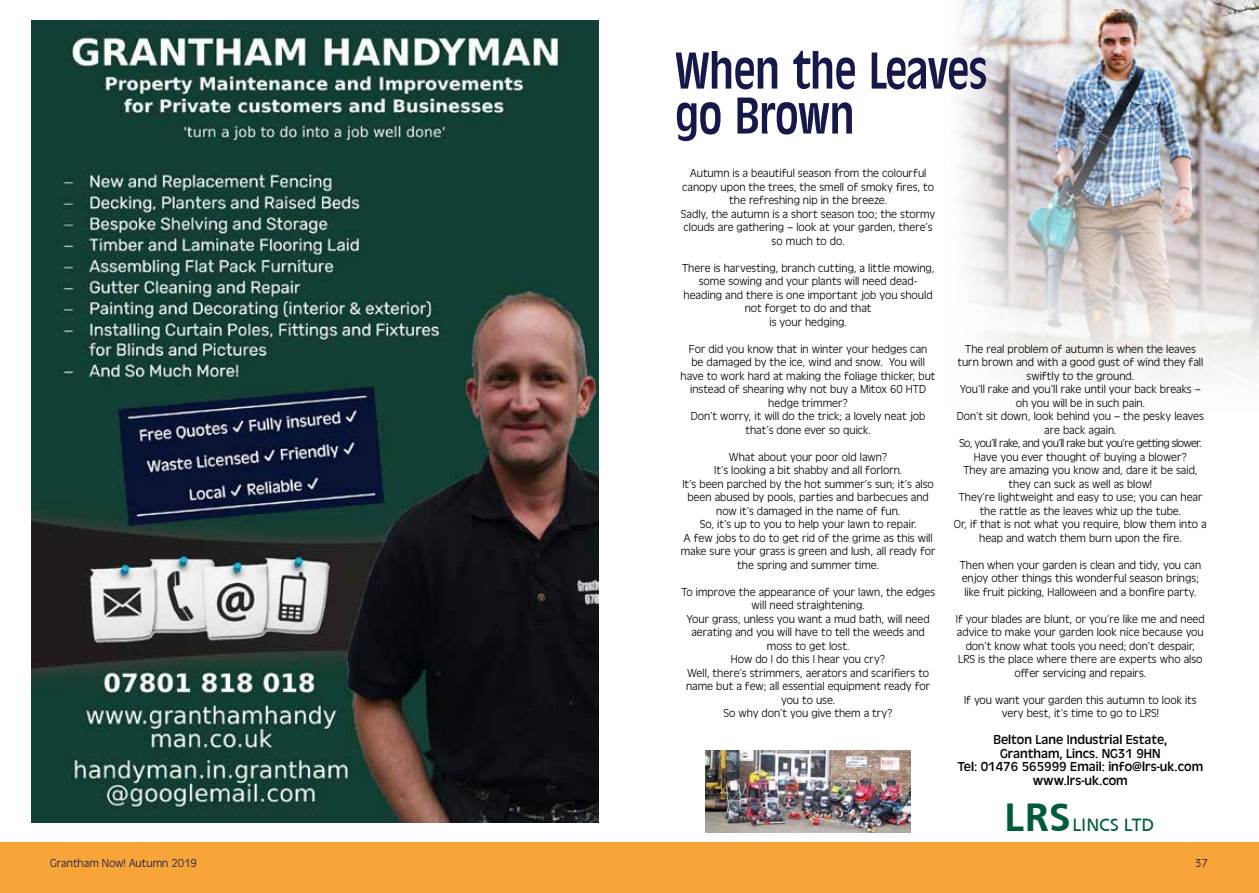
<style>
.page{position:relative;width:1259px;height:893px;background:#fff}
.page>*{position:absolute;margin:0;border:0;box-sizing:border-box;transform-origin:0 0}
.t1{font:54px "Antique Oli Con";color:#151849}
.t2{font:18.45px "Frutiger";color:#005c38}
.t3{font:13.5px/13.5px "Antique Oli";color:#000;text-align:center}
.t4{font:300 12px/13.5px "Antique Oli";color:#000;text-align:center}
.t5{font:300 12px "Antique Oli";color:#151849}
.s1{font-weight:700;font-size:40.95px}
</style>
<div class="page">
<div style="left:0;top:842px;width:1259px;height:51px;background:#f7a439"></div>
<img style="left:1026px;top:0;width:233px;height:379px">
<svg style="left:958px;top:0;width:68px;height:378px"></svg>
<img style="left:706px;top:750px;width:204px;height:83px">
<img style="left:31px;top:21px;width:567px;height:801px">
<svg style="left:957px;top:53px;width:29px;height:36px"></svg>
<h1 class="t1" style="left:698px;top:86px;width:158px">□ □ ■</h1>
<p class="t4" style="left:681px;top:167px;width:256px">Autumn is a beautiful season from the colourful canopy upon the trees, the smell of smoky fires, to the refreshing nip in the breeze.<br>Sadly, the autumn is a short season too; the stormy clouds are gathering – look at your garden, there’s so much to do.</p>
<p class="t4" style="left:681px;top:261px;width:254px">There is harvesting, branch cutting, a little mowing, some sowing and your plants will need dead&shy;heading and there is one important job you should not forget to do and that<br>is your hedging.</p>
<p class="t4" style="left:680px;top:342px;width:256px">For did you know that in winter your hedges can<br>be damaged by the ice, wind and snow. You will have to work hard at making the foliage thicker, but instead of shearing why not buy a Mitox 60 HTD hedge trimmer?<br>Don’t worry, it will do the trick; a lovely neat job that’s done ever so quick.</p>
<p class="t4" style="left:680px;top:450px;width:256px">What about your poor old lawn?<br>It’s looking a bit shabby and all forlorn.<br>It’s been parched by the hot summer’s sun; it’s also been abused by pools, parties and barbecues and now it’s damaged in the name of fun.<br>So, it’s up to you to help your lawn to repair.<br>A few jobs to do to get rid of the grime as this will make sure your grass is green and lush, all ready for the spring and summer time.</p>
<p class="t4" style="left:681px;top:585px;width:256px">To improve the appearance of your lawn, the edges will need straightening.<br>Your grass, unless you want a mud bath, will need aerating and you will have to tell the weeds and moss to get lost.<br>How do I do this I hear you cry?<br>Well, there’s strimmers, aerators and scarifiers to name but a few; all essential equipment ready for you to use.<br>So why don’t you give them a try?</p>
<p class="t4" style="left:954px;top:342px;width:254px">The real problem of autumn is when the leaves turn brown and with a good gust of wind they fall swiftly to the ground.<br>You’ll rake and you’ll rake until your back breaks – oh you will be in such pain.<br>Don’t sit down, look behind you – the pesky leaves are back again.<br>So, you’ll rake, and you’ll rake but you’re getting slower.<br>Have you ever thought of buying a blower?<br>They are amazing you know and, dare it be said, they can suck as well as blow!<br>They’re lightweight and easy to use; you can hear the rattle as the leaves whiz up the tube.<br>Or, if that is not what you require, blow them into a heap and watch them burn upon the fire.</p>
<p class="t4" style="left:959px;top:558px;width:243px;text-align:left">Then when your garden is clean and tidy, you can enjoy other things this wonderful season brings; like fruit picking, Halloween and a bonfire party.</p>
<p class="t4" style="left:956px;top:612px;width:250px">If your blades are blunt, or you’re like me and need advice to make your garden look nice because you don’t know what tools you need; don’t despair, LRS is the place where there are experts who also offer servicing and repairs.</p>
<p class="t4" style="left:964px;top:693px;width:234px">If you want your garden this autumn to look its very best, it’s time to go to LRS!</p>
<p class="t3" style="left:957px;top:733px;width:247px">Belton Lane Industrial Estate,<br>Grantham, Lincs. NG31 9HN<br>Tel: 01476 565999 Email: info@lrs-uk.com www.lrs-uk.com</p>
<h2 class="t2" style="left:1004px;top:815px;width:151px"><span class="s1">LRS</span>LINCS LTD</h2>
<p class="t5" style="left:50px;top:857px;width:148px">Grantham Now! Autumn 2019</p>
<p class="t5" style="left:1195px;top:857px;width:14px">37</p>
</div>
